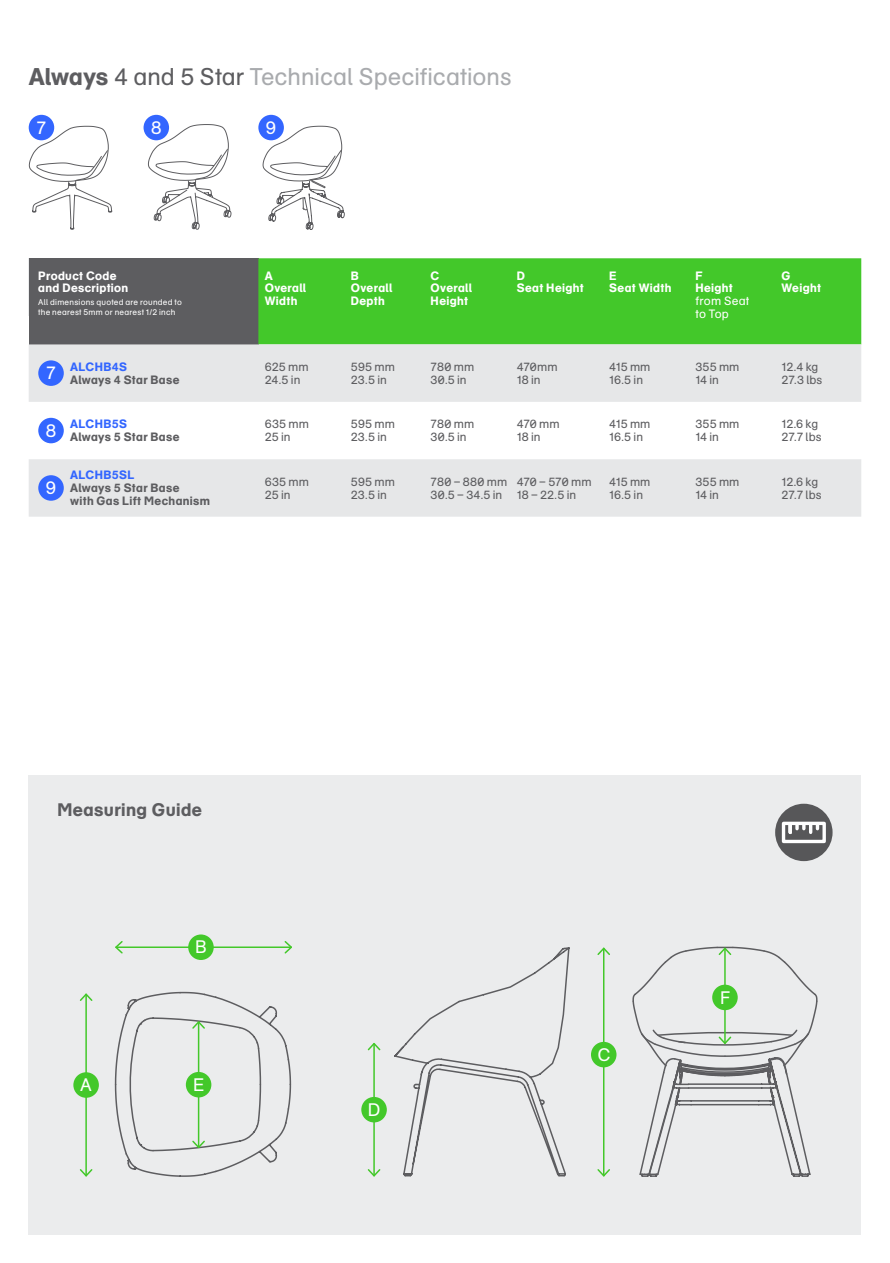
<style>
.page{position:relative;width:890px;height:1263px;background:#fff}
.page>*{position:absolute;margin:0;border:0;box-sizing:border-box;transform-origin:0 0}
.t1{font:24px "Naughtone";color:#a9abae}
.t2{font:700 18px "Naughtone";letter-spacing:.02em;color:#5d5d60}
.t3{font:18px "Naughtone";color:#fff}
.t4{font:12px/12.8px "Naughtone";letter-spacing:.005em;color:#5d5d60}
.t5{font:700 12px/12.8px "Naughtone";letter-spacing:.03em;color:#fff}
.t6{font:700 12px/12.8px "Naughtone";letter-spacing:.03em;color:#5d5d60}
.t7{font:700 12px "Naughtone";letter-spacing:.04em;color:#36f}
.t8{font:12px/12.8px "Naughtone";letter-spacing:.025em;color:#5d5d60}
.t9{font:12px/12.8px "Naughtone";letter-spacing:.02em;color:#fff}
.t10{font:8.25px/9.6px "Naughtone";letter-spacing:.025em;color:#fff}
.s1{font-weight:700;color:#5d5d60}
.s2{color:#5d5d60}
</style>
<div class="page">
<div style="left:29px;top:775px;width:832px;height:459px;background:#ebeced"></div>
<svg style="left:394px;top:947px;width:176px;height:230px"></svg>
<div style="left:29px;top:258px;width:229px;height:86px;background:#5d5d60"></div>
<div style="left:258px;top:258px;width:603px;height:86px;background:#43c82a"></div>
<svg style="left:29px;top:344px;width:832px;height:173px;fill:#e6e7e8"></svg>
<div style="left:775px;top:804px;width:57px;height:57px;background:#575759;border-radius:50%"></div>
<div style="left:782px;top:822px;width:44px;height:21px;border:3px solid #fff"></div>
<svg style="left:788px;top:824px;width:31px;height:8px"></svg>
<hr style="left:85px;top:994px;width:2px;height:182px;background:#43c82a">
<svg style="left:79px;top:993px;width:14px;height:9px"></svg>
<svg style="left:79px;top:1168px;width:14px;height:9px"></svg>
<svg style="left:114px;top:991px;width:178px;height:186px"></svg>
<hr style="left:373px;top:1043px;width:2px;height:133px;background:#43c82a">
<svg style="left:367px;top:1043px;width:14px;height:9px"></svg>
<svg style="left:367px;top:1168px;width:14px;height:9px"></svg>
<svg style="left:632px;top:946px;width:186px;height:231px"></svg>
<hr style="left:603px;top:948px;width:1px;height:228px;background:#43c82a">
<svg style="left:597px;top:947px;width:13px;height:9px"></svg>
<svg style="left:597px;top:1168px;width:13px;height:9px"></svg>
<hr style="left:116px;top:946px;width:175px;height:2px;background:#43c82a">
<svg style="left:115px;top:941px;width:9px;height:13px"></svg>
<svg style="left:283px;top:941px;width:9px;height:13px"></svg>
<div style="left:73px;top:1072px;width:26px;height:26px;background:#43c82a;border-radius:50%"></div>
<div style="left:29px;top:115px;width:25px;height:25px;background:#36f;border-radius:50%"></div>
<div style="left:38px;top:360px;width:26px;height:26px;background:#36f;border-radius:50%"></div>
<div style="left:38px;top:418px;width:26px;height:25px;background:#36f;border-radius:50%"></div>
<div style="left:38px;top:475px;width:26px;height:26px;background:#36f;border-radius:50%"></div>
<div style="left:144px;top:115px;width:25px;height:25px;background:#36f;border-radius:50%"></div>
<div style="left:258px;top:115px;width:26px;height:25px;background:#36f;border-radius:50%"></div>
<div style="left:186px;top:1072px;width:25px;height:25px;background:#43c82a;border-radius:50%"></div>
<div style="left:188px;top:934px;width:26px;height:26px;background:#43c82a;border-radius:50%"></div>
<div style="left:591px;top:1042px;width:25px;height:25px;background:#43c82a;border-radius:50%"></div>
<div style="left:361px;top:1097px;width:26px;height:25px;background:#43c82a;border-radius:50%"></div>
<div style="left:712px;top:985px;width:26px;height:25px;background:#43c82a;border-radius:50%"></div>
<svg style="left:148px;top:124px;width:83px;height:106px"></svg>
<svg style="left:29px;top:126px;width:83px;height:104px"></svg>
<svg style="left:263px;top:126px;width:82px;height:104px"></svg>
<h1 class="t1" style="left:29px;top:63px;width:484px"><span class="s1">Always</span> <span class="s2">4 and 5 Star</span> Technical Specifications</h1>
<h2 class="t3" style="left:37px;top:117px;width:11px">7</h2>
<h2 class="t3" style="left:151px;top:117px;width:12px">8</h2>
<h2 class="t3" style="left:266px;top:117px;width:12px">9</h2>
<p class="t5" style="left:38px;top:269px;width:92px">Product Code and Description</p>
<p class="t10" style="left:38px;top:298px;width:145px">All dimensions quoted are rounded to the nearest 5mm or nearest 1/2 inch</p>
<p class="t5" style="left:265px;top:269px;width:43px">A<br>Overall<br>Width</p>
<p class="t5" style="left:351px;top:269px;width:43px">B<br>Overall<br>Depth</p>
<p class="t5" style="left:431px;top:269px;width:43px">C<br>Overall<br>Height</p>
<p class="t5" style="left:517px;top:269px;width:68px">D<br>Seat Height</p>
<p class="t5" style="left:609px;top:269px;width:64px">E<br>Seat Width</p>
<p class="t5" style="left:695px;top:269px;width:39px">F<br>Height</p>
<p class="t9" style="left:695px;top:295px;width:56px">from Seat to Top</p>
<p class="t5" style="left:781px;top:269px;width:41px">G<br>Weight</p>
<h2 class="t3" style="left:46px;top:363px;width:11px">7</h2>
<p class="t7" style="left:70px;top:360px;width:59px">ALCHB4S</p>
<p class="t6" style="left:70px;top:373px;width:111px">Always 4 Star Base</p>
<p class="t4" style="left:265px;top:361px;width:45px">625 mm<br>24.5 in</p>
<p class="t4" style="left:351px;top:361px;width:46px">595 mm<br>23.5 in</p>
<p class="t4" style="left:431px;top:361px;width:45px">780 mm<br>30.5 in</p>
<p class="t4" style="left:517px;top:361px;width:42px">470mm<br>18 in</p>
<p class="t4" style="left:609px;top:361px;width:43px">415 mm<br>16.5 in</p>
<p class="t4" style="left:695px;top:361px;width:46px">355 mm<br>14 in</p>
<p class="t4" style="left:781px;top:361px;width:42px">12.4 kg<br>27.3 lbs</p>
<h2 class="t3" style="left:46px;top:420px;width:12px">8</h2>
<p class="t7" style="left:70px;top:417px;width:58px">ALCHB5S</p>
<p class="t6" style="left:70px;top:431px;width:111px">Always 5 Star Base</p>
<p class="t4" style="left:265px;top:418px;width:46px">635 mm<br>25 in</p>
<p class="t4" style="left:351px;top:418px;width:46px">595 mm<br>23.5 in</p>
<p class="t4" style="left:431px;top:418px;width:45px">780 mm<br>30.5 in</p>
<p class="t4" style="left:517px;top:418px;width:44px">470 mm<br>18 in</p>
<p class="t4" style="left:609px;top:418px;width:43px">415 mm<br>16.5 in</p>
<p class="t4" style="left:695px;top:418px;width:46px">355 mm<br>14 in</p>
<p class="t4" style="left:781px;top:418px;width:42px">12.6 kg<br>27.7 lbs</p>
<h2 class="t3" style="left:46px;top:478px;width:12px">9</h2>
<p class="t7" style="left:70px;top:468px;width:66px">ALCHB5SL</p>
<p class="t6" style="left:70px;top:482px;width:141px">Always 5 Star Base<br>with Gas Lift Mechanism</p>
<p class="t4" style="left:265px;top:475px;width:46px">635 mm<br>25 in</p>
<p class="t4" style="left:351px;top:475px;width:46px">595 mm<br>23.5 in</p>
<p class="t8" style="left:431px;top:475px;width:78px">780 – 880 mm<br>30.5 – 34.5 in</p>
<p class="t4" style="left:517px;top:475px;width:76px">470 – 570 mm<br>18 – 22.5 in</p>
<p class="t4" style="left:609px;top:475px;width:43px">415 mm<br>16.5 in</p>
<p class="t4" style="left:695px;top:475px;width:46px">355 mm<br>14 in</p>
<p class="t4" style="left:781px;top:475px;width:42px">12.6 kg<br>27.7 lbs</p>
<h2 class="t2" style="left:57px;top:799px;width:146px">Measuring Guide</h2>
<h2 class="t3" style="left:80px;top:1075px;width:13px">A</h2>
<h2 class="t3" style="left:195px;top:937px;width:13px">B</h2>
<h2 class="t3" style="left:193px;top:1074px;width:12px">E</h2>
<h2 class="t3" style="left:368px;top:1099px;width:14px">D</h2>
<h2 class="t3" style="left:597px;top:1044px;width:14px">C</h2>
<h2 class="t3" style="left:720px;top:987px;width:11px">F</h2>
</div>
